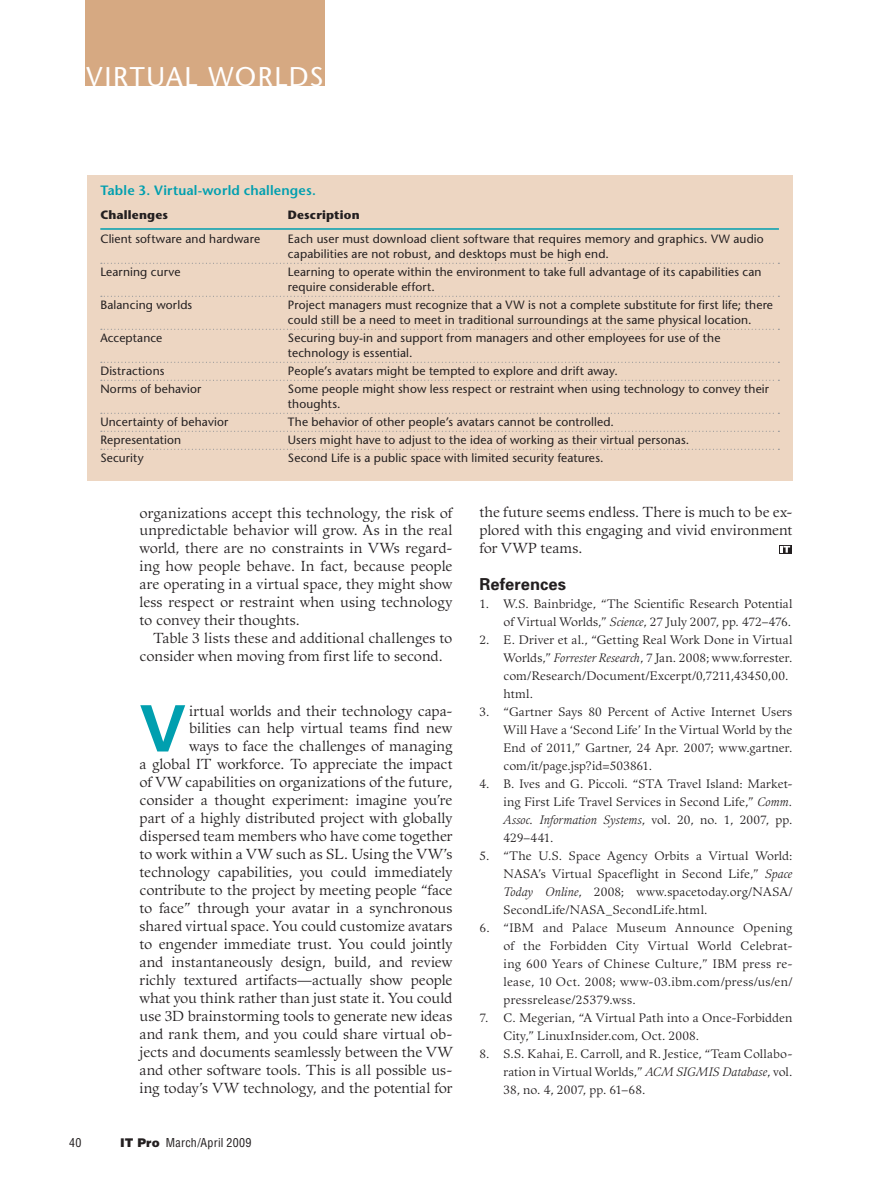
<style>
.page{position:relative;width:878px;height:1188px;background:#fff}
.page>*{position:absolute;margin:0;border:0;box-sizing:border-box;transform-origin:0 0}
.t1{font:700 64.05px "Univers";color:#009faf}
.t2{font:27px "Stone Sans";letter-spacing:.06em;color:#fff}
.t3{font:700 16.5px "Univers";letter-spacing:.005em;color:#231f20}
.t4{font:14.25px/18px "Guardi LT Std";color:#231f20;text-align:justify}
.t5{font:600 13.5px "Stone Sans";letter-spacing:.01em;color:#009faf}
.t6{font:12px/18px "Guardi LT Std";letter-spacing:.01em;color:#231f20;text-align:justify}
.t7{font:12px/15px "Stone Sans";letter-spacing:.01em;color:#231f20}
.t8{font:condensed 12px "Helvetica";letter-spacing:.025em;color:#231f20}
.t9{font:700 12px "Stone Sans";letter-spacing:.015em;color:#231f20}
.s1{font-weight:900;font-stretch:normal}
.s2{font-style:italic}
</style>
<div class="page">
<div style="left:86px;top:0;width:239px;height:86px;background:#d6a982"></div>
<div style="left:778px;top:545px;width:13px;height:8px;background:#231f20"></div>
<svg style="left:780px;top:546px;width:10px;height:7px"></svg>
<div style="left:87px;top:176px;width:705px;height:306px;background:#edd6c2"></div>
<hr style="left:100px;top:228px;width:679px;height:2px;background:#009faf">
<svg style="left:101px;top:263px;width:678px;height:1px"></svg>
<svg style="left:101px;top:296px;width:678px;height:1px"></svg>
<svg style="left:101px;top:329px;width:678px;height:1px"></svg>
<svg style="left:101px;top:362px;width:678px;height:1px"></svg>
<svg style="left:101px;top:380px;width:678px;height:1px"></svg>
<svg style="left:101px;top:413px;width:678px;height:1px"></svg>
<svg style="left:101px;top:431px;width:678px;height:1px"></svg>
<svg style="left:101px;top:449px;width:678px;height:1px"></svg>
<h2 class="t2" style="left:87px;top:59px;width:238px">Virtual Worlds</h2>
<p class="t5" style="left:100px;top:182px;width:217px">Table 3. Virtual-world challenges.</p>
<p class="t9" style="left:100px;top:207px;width:69px">Challenges</p>
<p class="t9" style="left:288px;top:207px;width:73px">Description</p>
<p class="t7" style="left:100px;top:231px;width:161px">Client software and hardware</p>
<p class="t7" style="left:288px;top:231px;width:477px">Each user must download client software that requires memory and graphics. VW audio capabilities are not robust, and desktops must be high end.</p>
<p class="t7" style="left:100px;top:264px;width:82px">Learning curve</p>
<p class="t7" style="left:288px;top:264px;width:475px">Learning to operate within the environment to take full advantage of its capabilities can require considerable effort.</p>
<p class="t7" style="left:100px;top:297px;width:93px">Balancing worlds</p>
<p class="t7" style="left:288px;top:297px;width:486px">Project managers must recognize that a VW is not a complete substitute for first life; there could still be a need to meet in traditional surroundings at the same physical location.</p>
<p class="t7" style="left:100px;top:330px;width:63px">Acceptance</p>
<p class="t7" style="left:288px;top:330px;width:434px">Securing buy-in and support from managers and other employees for use of the technology is essential.</p>
<p class="t7" style="left:100px;top:363px;width:66px">Distractions</p>
<p class="t7" style="left:288px;top:363px;width:331px">People’s avatars might be tempted to explore and drift away.</p>
<p class="t7" style="left:100px;top:381px;width:103px">Norms of behavior</p>
<p class="t7" style="left:288px;top:381px;width:482px">Some people might show less respect or restraint when using technology to convey their thoughts.</p>
<p class="t7" style="left:100px;top:414px;width:162px">Uncertainty of behavior T</p>
<p class="t7" style="left:295px;top:414px;width:321px">he behavior of other people’s avatars cannot be controlled.</p>
<p class="t7" style="left:100px;top:432px;width:82px">Representation</p>
<p class="t7" style="left:288px;top:432px;width:403px">Users might have to adjust to the idea of working as their virtual personas.</p>
<p class="t7" style="left:100px;top:450px;width:45px">Security</p>
<p class="t7" style="left:288px;top:450px;width:317px">Second Life is a public space with limited security features.</p>
<p class="t4" style="left:140px;top:504px;width:314px">organizations accept this technology, the risk of unpredictable behavior will grow. As in the real world, there are no constraints in VWs regard&shy;ing how people behave. In fact, because people are operating in a virtual space, they might show less respect or restraint when using technology to convey their thoughts.</p>
<p class="t4" style="left:140px;top:630px;width:314px;text-indent:13px">Table 3 lists these and additional challenges to consider when moving from first life to second.</p>
<h1 class="t1" style="left:140px;top:688px;width:48px">V</h1>
<p class="t4" style="left:140px;top:702px;width:314px;text-align:right">irtual worlds and their technology capa-<br>bilities can help virtual teams find new<br>ways to face the challenges of managing<br>a global IT workforce. To appreciate the impact of VW capabilities on organizations of the future, consider a thought experiment: imagine you’re part of a highly distributed project with globally dispersed team members who have come together to work within a VW such as SL. Using the VW’s technology capabilities, you could immediately contribute to the project by meeting people “face to face” through your avatar in a synchronous shared virtual space. You could customize avatars to engender immediate trust. You could jointly and instantaneously design, build, and review richly textured artifacts—actually show people what you think rather than just state it. You could use 3D brainstorming tools to generate new ideas and rank them, and you could share virtual ob&shy;jects and documents seamlessly between the VW and other software tools. This is all possible us&shy;ing today’s VW technology, and the potential for</p>
<p class="t8" style="left:69px;top:1135px;width:14px">40</p>
<p class="t8" style="left:120px;top:1135px;width:133px"><span class="s1">IT Pro</span> March/April 2009</p>
<p class="t4" style="left:479px;top:504px;width:314px">the future seems endless. There is much to be ex&shy;plored with this engaging and vivid environment for VWP teams.</p>
<p class="t3" style="left:479px;top:573px;width:88px">References</p>
<p class="t6" style="left:479px;top:594px;width:314px;text-align:right">1. W.S. Bainbridge, “The Scientific Research Potential of Virtual Worlds,” <span class="s2">Science</span>, 27 July 2007, pp. 472–476.</p>
<p class="t6" style="left:503px;top:630px;width:290px;text-align:left;text-indent:-24px">2. E. Driver et al., “Getting Real Work Done in Virtual Worlds,” <span class="s2">Forrester Research</span>, 7 Jan. 2008; www.forrester. com/Research/Document/Excerpt/0,7211,43450,00. html.</p>
<p class="t6" style="left:503px;top:702px;width:290px;text-indent:-24px">3. “Gartner Says 80 Percent of Active Internet Users Will Have a ‘Second Life’ In the Virtual World by the End of 2011,” Gartner, 24 Apr. 2007; www.gartner. com/it/page.jsp?id=503861.</p>
<p class="t6" style="left:503px;top:774px;width:290px;text-indent:-24px">4. B. Ives and G. Piccoli. “STA Travel Island: Market&shy;ing First Life Travel Services in Second Life,” <span class="s2">Comm.<br>Assoc. Information Systems</span>, vol. 20, no. 1, 2007, pp.<br>429–441.</p>
<p class="t6" style="left:503px;top:846px;width:290px;text-indent:-24px">5. “The U.S. Space Agency Orbits a Virtual World:<br>NASA’s Virtual Spaceflight in Second Life,” <span class="s2">Space Today Online</span>, 2008; www.spacetoday.org/NASA/ SecondLife/NASA_SecondLife.html.</p>
<p class="t6" style="left:503px;top:918px;width:290px;text-indent:-24px">6. “IBM and Palace Museum Announce Opening of the Forbidden City Virtual World Celebrat&shy;ing 600 Years of Chinese Culture,” IBM press re&shy;lease, 10 Oct. 2008; www-03.ibm.com/press/us/en/ pressrelease/25379.wss.</p>
<p class="t6" style="left:503px;top:1008px;width:290px;text-indent:-24px">7. C. Megerian, “A Virtual Path into a Once-Forbidden<br>City,” LinuxInsider.com, Oct. 2008.</p>
<p class="t6" style="left:503px;top:1044px;width:290px;text-indent:-24px">8. S.S. Kahai, E. Carroll, and R. Jestice, “Team Collabo&shy;ration in Virtual Worlds,” <span class="s2">ACM SIGMIS Database</span>, vol.<br>38, no. 4, 2007, pp. 61–68.</p>
</div>
